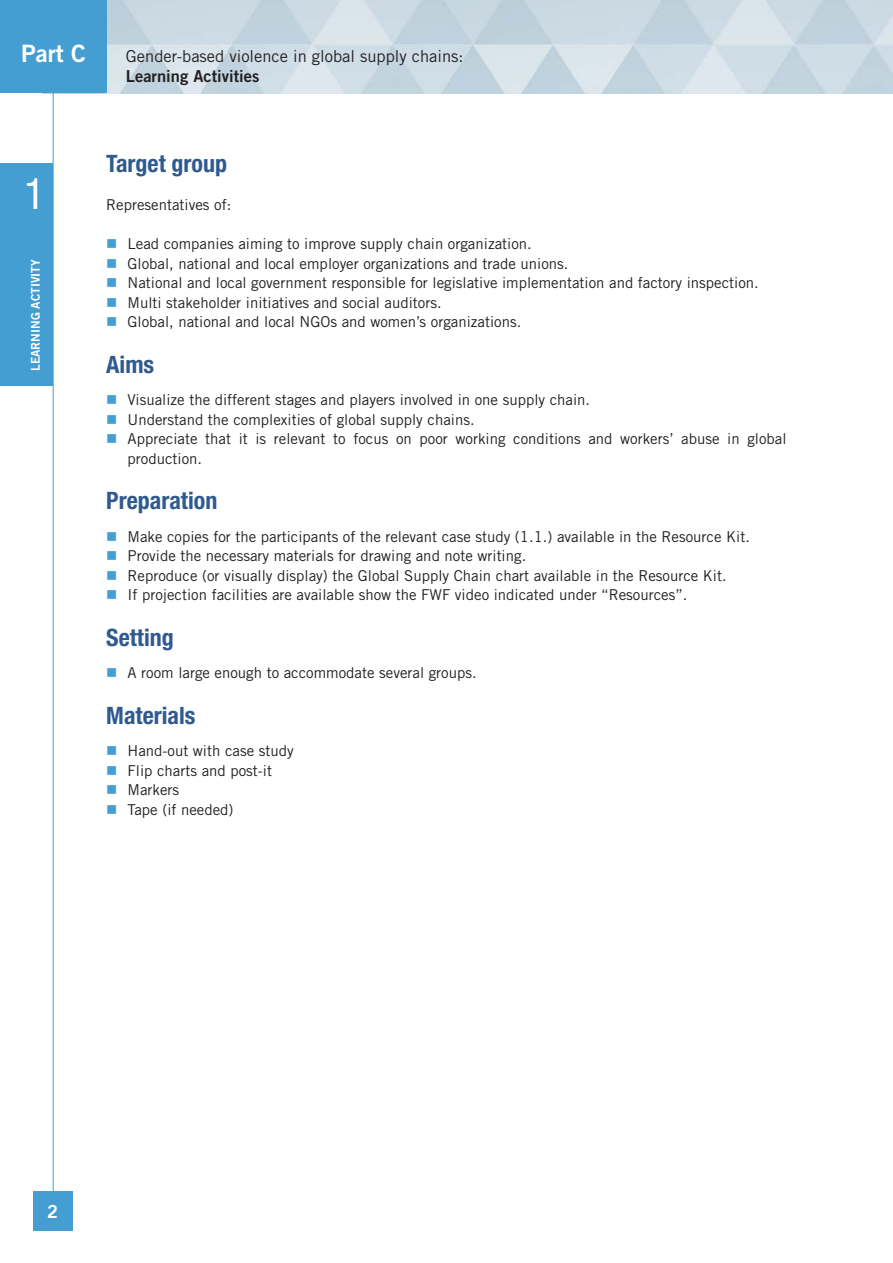
<style>
.page{position:relative;width:893px;height:1263px;background:#fff}
.page>*{position:absolute;margin:0;border:0;box-sizing:border-box;transform-origin:0 0}
.t1{font:condensed 43.5px "Helvetica Neue";color:#fff}
.t2{font:700 condensed 24px "Helvetica Neue";color:#2f5a8f}
.t3{font:24px "Trade Gothic Bold Two";color:#fff}
.t4{font:18px "Trade Gothic Bold Two";color:#fff}
.t5{font:16.5px "Trade Gothic";color:#231f20}
.t6{font:16.5px "Trade Gothic Bold Two";color:#231f20}
.t7{font:15px/19.5px "Trade Gothic";color:#231f20}
.t8{font:12px "Trade Gothic Bold Two";color:#fff}
</style>
<div class="page">
<div style="left:34px;top:1191px;width:39px;height:39px;background:#449ed2"></div>
<img style="left:107px;top:0;width:786px;height:93px">
<hr style="left:53px;top:0;width:1px;height:1192px;background:#449ed2">
<div style="left:0;top:0;width:107px;height:93px;background:#449ed2"></div>
<div style="left:0;top:163px;width:53px;height:223px;background:#449ed2"></div>
<h2 class="t3" style="left:21px;top:38px;width:66px">Part C</h2>
<p class="t5" style="left:126px;top:46px;width:339px">Gender-based violence in global supply chains:</p>
<p class="t6" style="left:126px;top:66px;width:135px">Learning Activities</p>
<h1 class="t1" style="left:24px;top:168px;width:22px">1</h1>
<p class="t8" style="left:28px;top:371px;width:113px;rotate:-90deg">LEARNING ACTIVITY</p>
<h2 class="t2" style="left:106px;top:149px;width:122px">Target group</h2>
<p class="t7" style="left:106px;top:195px;width:126px">Representatives of:</p>
<p class="t7" style="left:127px;top:234px;width:633px">Lead companies aiming to improve supply chain organization.<br>Global, national and local employer organizations and trade unions.<br>National and local government responsible for legislative implementation and factory inspection.<br>Multi stakeholder initiatives and social auditors.<br>Global, national and local NGOs and women’s organizations.</p>
<h2 class="t2" style="left:106px;top:350px;width:49px">Aims</h2>
<p class="t7" style="left:128px;top:390px;width:660px">Visualize the different stages and players involved in one supply chain.<br>Understand the complexities of global supply chains.<br>Appreciate that it is relevant to focus on poor working conditions and workers’ abuse in global production.</p>
<h2 class="t2" style="left:106px;top:486px;width:113px">Preparation</h2>
<p class="t7" style="left:128px;top:526px;width:624px">Make copies for the participants of the relevant case study (1.1.) available in the Resource Kit.<br>Provide the necessary materials for drawing and note writing.<br>Reproduce (or visually display) the Global Supply Chain chart available in the Resource Kit.<br>If projection facilities are available show the FWF video indicated under “Resources”.</p>
<h2 class="t2" style="left:106px;top:623px;width:69px">Setting</h2>
<p class="t7" style="left:128px;top:663px;width:351px">A room large enough to accommodate several groups.</p>
<h2 class="t2" style="left:106px;top:701px;width:91px">Materials</h2>
<p class="t7" style="left:128px;top:741px;width:168px">Hand-out with case study<br>Flip charts and post-it<br>Markers<br>Tape (if needed)</p>
<p class="t4" style="left:47px;top:1200px;width:12px">2</p>
</div>
